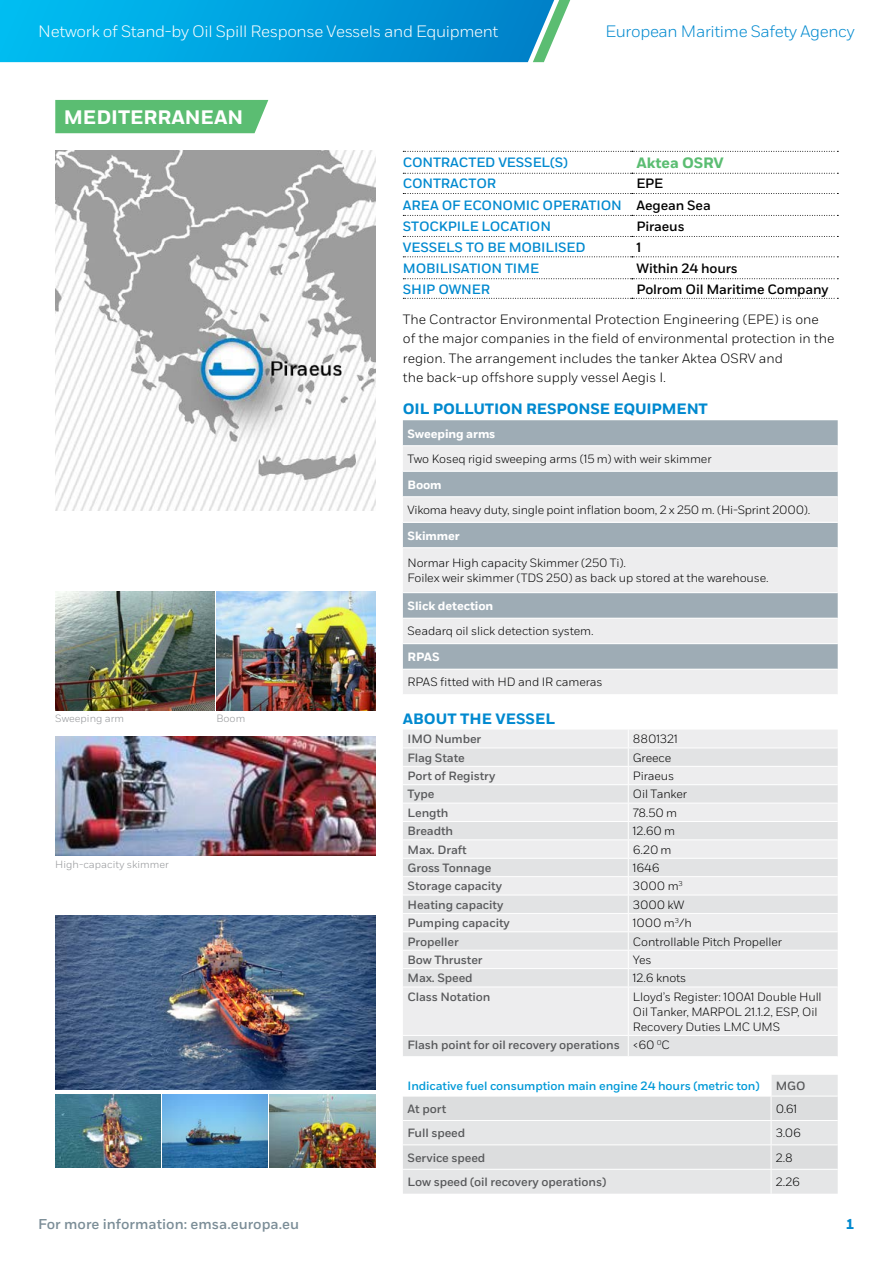
<style>
.page{position:relative;width:893px;height:1263px;background:#fff}
.page>*{position:absolute;margin:0;border:0;box-sizing:border-box;transform-origin:0 0}
.t1{font:700 19.5px "Fort";color:#fff}
.t2{font:300 16.5px "Fort";letter-spacing:-.02em;color:#fff}
.t3{font:300 16.5px "Fort";letter-spacing:-.02em;color:#0089cf}
.t4{font:700 15px "Fort";letter-spacing:-.01em;color:#0089cf}
.t5{font:700 15px "Fort";letter-spacing:-.01em;color:#5bbd72}
.t6{font:500 14.25px "Fort";color:#7b8d97}
.t7{font:700 14.25px "Fort";color:#0089cf}
.t8{font:300 13.5px/19.5px "Fort";color:#000}
.t9{font:500 13.5px/21.3px "Fort";letter-spacing:-.01em;color:#0089cf}
.t10{font:500 13.5px "Fort";letter-spacing:-.01em;color:#000}
.t11{font:300 12px/15px "Fort";letter-spacing:-.01em;color:#000}
.t12{font:500 12px "Fort";letter-spacing:-.01em;color:#58595b}
.t13{font:500 12px "Fort";letter-spacing:-.01em;color:#0099d7}
.t14{font:700 12px "Fort";letter-spacing:-.01em;color:#fff}
.t15{font:300 10.5px "Fort";color:#939598}
.s1{color:#000}
.s2{font-weight:300;color:#000}
</style>
<div class="page">
<svg style="left:403px;top:151px;width:435px;height:148px"></svg>
<svg style="left:0;top:0;width:570px;height:62px;background:#09a3dc"></svg>
<img style="left:55px;top:591px;width:159px;height:119px">
<img style="left:216px;top:591px;width:159px;height:119px">
<img style="left:55px;top:736px;width:320px;height:119px">
<img style="left:55px;top:916px;width:320px;height:174px">
<img style="left:55px;top:1094px;width:105px;height:74px">
<img style="left:162px;top:1094px;width:105px;height:74px">
<img style="left:270px;top:1094px;width:105px;height:74px">
<img style="left:55px;top:151px;width:320px;height:360px">
<div style="left:55px;top:100px;width:213px;height:33px;background:#5bbd72"></div>
<div style="left:403px;top:420px;width:435px;height:25px;background:#9eacb5"></div>
<svg style="left:403px;top:446px;width:435px;height:248px;background:#c9cfd4"></svg>
<div style="left:403px;top:497px;width:435px;height:25px;background:#ededee"></div>
<hr style="left:403px;top:471px;width:435px;height:1px;background:#fff">
<hr style="left:403px;top:496px;width:435px;height:1px;background:#fff">
<hr style="left:403px;top:522px;width:435px;height:1px;background:#fff">
<hr style="left:403px;top:547px;width:435px;height:1px;background:#fff">
<hr style="left:403px;top:592px;width:435px;height:1px;background:#fff">
<hr style="left:403px;top:618px;width:435px;height:1px;background:#fff">
<hr style="left:403px;top:643px;width:435px;height:1px;background:#fff">
<hr style="left:403px;top:669px;width:435px;height:1px;background:#fff">
<div style="left:403px;top:730px;width:435px;height:17px;background:#ededee"></div>
<svg style="left:403px;top:748px;width:435px;height:308px;background:#e7e8e9"></svg>
<hr style="left:403px;top:766px;width:225px;height:1px;background:#fff">
<hr style="left:628px;top:766px;width:210px;height:1px;background:#fff">
<hr style="left:403px;top:784px;width:225px;height:1px;background:#fff">
<hr style="left:628px;top:784px;width:210px;height:1px;background:#fff">
<hr style="left:403px;top:803px;width:225px;height:1px;background:#fff">
<hr style="left:628px;top:803px;width:210px;height:1px;background:#fff">
<hr style="left:403px;top:821px;width:225px;height:1px;background:#fff">
<hr style="left:628px;top:821px;width:210px;height:1px;background:#fff">
<hr style="left:403px;top:839px;width:225px;height:1px;background:#fff">
<hr style="left:628px;top:839px;width:210px;height:1px;background:#fff">
<hr style="left:403px;top:858px;width:225px;height:1px;background:#fff">
<hr style="left:628px;top:858px;width:210px;height:1px;background:#fff">
<hr style="left:403px;top:876px;width:225px;height:1px;background:#fff">
<hr style="left:628px;top:876px;width:210px;height:1px;background:#fff">
<hr style="left:403px;top:895px;width:225px;height:1px;background:#fff">
<hr style="left:628px;top:895px;width:210px;height:1px;background:#fff">
<hr style="left:403px;top:913px;width:225px;height:1px;background:#fff">
<hr style="left:628px;top:913px;width:210px;height:1px;background:#fff">
<hr style="left:403px;top:931px;width:225px;height:1px;background:#fff">
<hr style="left:628px;top:931px;width:210px;height:1px;background:#fff">
<hr style="left:403px;top:950px;width:225px;height:1px;background:#fff">
<hr style="left:628px;top:950px;width:210px;height:1px;background:#fff">
<hr style="left:403px;top:968px;width:225px;height:1px;background:#fff">
<hr style="left:628px;top:968px;width:210px;height:1px;background:#fff">
<svg style="left:628px;top:730px;width:1px;height:256px"></svg>
<hr style="left:403px;top:986px;width:225px;height:1px;background:#fff">
<hr style="left:628px;top:986px;width:210px;height:1px;background:#fff">
<hr style="left:628px;top:987px;width:1px;height:48px;background:#fff">
<hr style="left:403px;top:1035px;width:225px;height:1px;background:#fff">
<hr style="left:628px;top:1035px;width:210px;height:1px;background:#fff">
<svg style="left:628px;top:1036px;width:1px;height:20px"></svg>
<svg style="left:403px;top:1075px;width:435px;height:119px"></svg>
<hr style="left:403px;top:1120px;width:368px;height:1px;background:#fff">
<hr style="left:771px;top:1120px;width:67px;height:1px;background:#fff">
<hr style="left:403px;top:1144px;width:368px;height:1px;background:#fff">
<hr style="left:771px;top:1144px;width:67px;height:1px;background:#fff">
<hr style="left:403px;top:1169px;width:368px;height:1px;background:#fff">
<hr style="left:771px;top:1169px;width:67px;height:1px;background:#fff">
<h2 class="t2" style="left:38px;top:22px;width:462px">Network of Stand-by Oil Spill Response Vessels and Equipment</h2>
<h2 class="t3" style="left:605px;top:22px;width:251px">European Maritime Safety Agency</h2>
<h1 class="t1" style="left:64px;top:105px;width:181px">MEDITERRANEAN</h1>
<p class="t15" style="left:55px;top:712px;width:70px">Sweeping arm</p>
<p class="t15" style="left:216px;top:712px;width:30px">Boom</p>
<p class="t15" style="left:55px;top:858px;width:115px">High-capacity skimmer</p>
<p class="t6" style="left:38px;top:1215px;width:262px">For more information: emsa.europa.eu</p>
<p class="t9" style="left:403px;top:152px;width:166px">CONTRACTED VESSEL(S)</p>
<p class="t5" style="left:637px;top:154px;width:89px">Aktea OSRV</p>
<p class="t9" style="left:403px;top:173px;width:95px">CONTRACTOR</p>
<p class="t9" style="left:403px;top:173px;width:309px;text-indent:234px"><span class="s1">EPE<br></span>AREA OF ECONOMIC OPERATION <span class="s1">Aegean Sea<br></span>STOCKPILE LOCATION</p>
<p class="t10" style="left:637px;top:218px;width:50px">Piraeus</p>
<p class="t9" style="left:403px;top:237px;width:184px">VESSELS TO BE MOBILISED</p>
<p class="t10" style="left:637px;top:239px;width:6px">1</p>
<p class="t9" style="left:403px;top:258px;width:138px">MOBILISATION TIME</p>
<p class="t10" style="left:637px;top:260px;width:103px">Within 24 hours</p>
<p class="t9" style="left:403px;top:279px;width:89px">SHIP OWNER</p>
<p class="t10" style="left:637px;top:281px;width:194px">Polrom Oil Maritime Company</p>
<p class="t8" style="left:403px;top:309px;width:433px">The Contractor Environmental Protection Engineering (EPE) is one of the major companies in the field of environmental protection in the region. The arrangement includes the tanker Aktea OSRV and<br>the back-up offshore supply vessel Aegis I.</p>
<p class="t4" style="left:403px;top:400px;width:307px">OIL POLLUTION RESPONSE EQUIPMENT</p>
<p class="t14" style="left:408px;top:426px;width:89px">Sweeping arms</p>
<p class="t11" style="left:408px;top:451px;width:305px">Two Koseq rigid sweeping arms (15 m) with weir skimmer</p>
<p class="t14" style="left:408px;top:477px;width:36px">Boom</p>
<p class="t11" style="left:408px;top:502px;width:404px">Vikoma heavy duty, single point inflation boom, 2 x 250 m. (Hi-Sprint 2000).</p>
<p class="t14" style="left:408px;top:528px;width:54px">Skimmer</p>
<p class="t11" style="left:408px;top:556px;width:363px">Normar High capacity Skimmer (250 Ti).<br>Foilex weir skimmer (TDS 250) as back up stored at the warehouse.</p>
<p class="t14" style="left:408px;top:598px;width:87px">Slick detection</p>
<p class="t11" style="left:408px;top:624px;width:188px">Seadarq oil slick detection system.</p>
<p class="t14" style="left:408px;top:649px;width:34px">RPAS</p>
<p class="t11" style="left:408px;top:675px;width:197px">RPAS fitted with HD and IR cameras</p>
<p class="t4" style="left:403px;top:709px;width:154px">ABOUT THE VESSEL</p>
<p class="t12" style="left:408px;top:732px;width:75px">IMO Number</p>
<p class="t11" style="left:633px;top:732px;width:46px">8801321</p>
<p class="t12" style="left:408px;top:750px;width:59px">Flag State</p>
<p class="t11" style="left:633px;top:750px;width:40px">Greece</p>
<p class="t12" style="left:408px;top:768px;width:89px">Port of Registry</p>
<p class="t11" style="left:633px;top:768px;width:43px">Piraeus</p>
<p class="t12" style="left:408px;top:787px;width:28px">Type</p>
<p class="t11" style="left:633px;top:787px;width:56px">Oil Tanker</p>
<p class="t12" style="left:408px;top:805px;width:42px">Length</p>
<p class="t11" style="left:633px;top:805px;width:46px">78.50 m</p>
<p class="t12" style="left:408px;top:824px;width:47px">Breadth</p>
<p class="t11" style="left:633px;top:823px;width:44px">12.60 m</p>
<p class="t12" style="left:408px;top:842px;width:61px">Max. Draft</p>
<p class="t11" style="left:633px;top:842px;width:40px">6.20 m</p>
<p class="t12" style="left:408px;top:860px;width:85px">Gross Tonnage</p>
<p class="t11" style="left:633px;top:860px;width:28px">1646</p>
<p class="t12" style="left:408px;top:879px;width:96px">Storage capacity</p>
<p class="t11" style="left:633px;top:879px;width:51px">3000 m<sup>3</sup></p>
<p class="t12" style="left:408px;top:897px;width:97px">Heating capacity</p>
<p class="t11" style="left:633px;top:897px;width:53px">3000 kW</p>
<p class="t12" style="left:408px;top:916px;width:104px">Pumping capacity</p>
<p class="t11" style="left:633px;top:915px;width:60px">1000 m<sup>3</sup>/h</p>
<p class="t12" style="left:408px;top:934px;width:53px">Propeller</p>
<p class="t11" style="left:633px;top:934px;width:151px">Controllable Pitch Propeller</p>
<p class="t12" style="left:408px;top:952px;width:77px">Bow Thruster</p>
<p class="t11" style="left:633px;top:952px;width:20px">Yes</p>
<p class="t12" style="left:408px;top:971px;width:67px">Max. Speed</p>
<p class="t11" style="left:633px;top:971px;width:55px">12.6 knots</p>
<p class="t12" style="left:408px;top:989px;width:84px">Class Notation</p>
<p class="t11" style="left:633px;top:989px;width:190px">Lloyd’s Register: 100A1 Double Hull<br>Oil Tanker, MARPOL 21.1.2, ESP, Oil<br>Recovery Duties LMC UMS</p>
<p class="t12" style="left:408px;top:1038px;width:264px">Flash point for oil recovery operations <span class="s2">&lt;60</span> <sup>0</sup><span class="s2">C</span></p>
<p class="t13" style="left:408px;top:1078px;width:354px">Indicative fuel consumption main engine 24 hours (metric ton)</p>
<p class="t12" style="left:776px;top:1078px;width:31px">MGO</p>
<p class="t12" style="left:408px;top:1101px;width:40px">At port</p>
<p class="t11" style="left:776px;top:1101px;width:23px">0.61</p>
<p class="t12" style="left:408px;top:1126px;width:59px">Full speed</p>
<p class="t11" style="left:776px;top:1125px;width:27px">3.06</p>
<p class="t12" style="left:408px;top:1150px;width:79px">Service speed</p>
<p class="t11" style="left:776px;top:1150px;width:18px">2.8</p>
<p class="t12" style="left:408px;top:1175px;width:200px">Low speed (oil recovery operations)</p>
<p class="t11" style="left:776px;top:1174px;width:26px">2.26</p>
<p class="t7" style="left:846px;top:1215px;width:10px">1</p>
</div>
